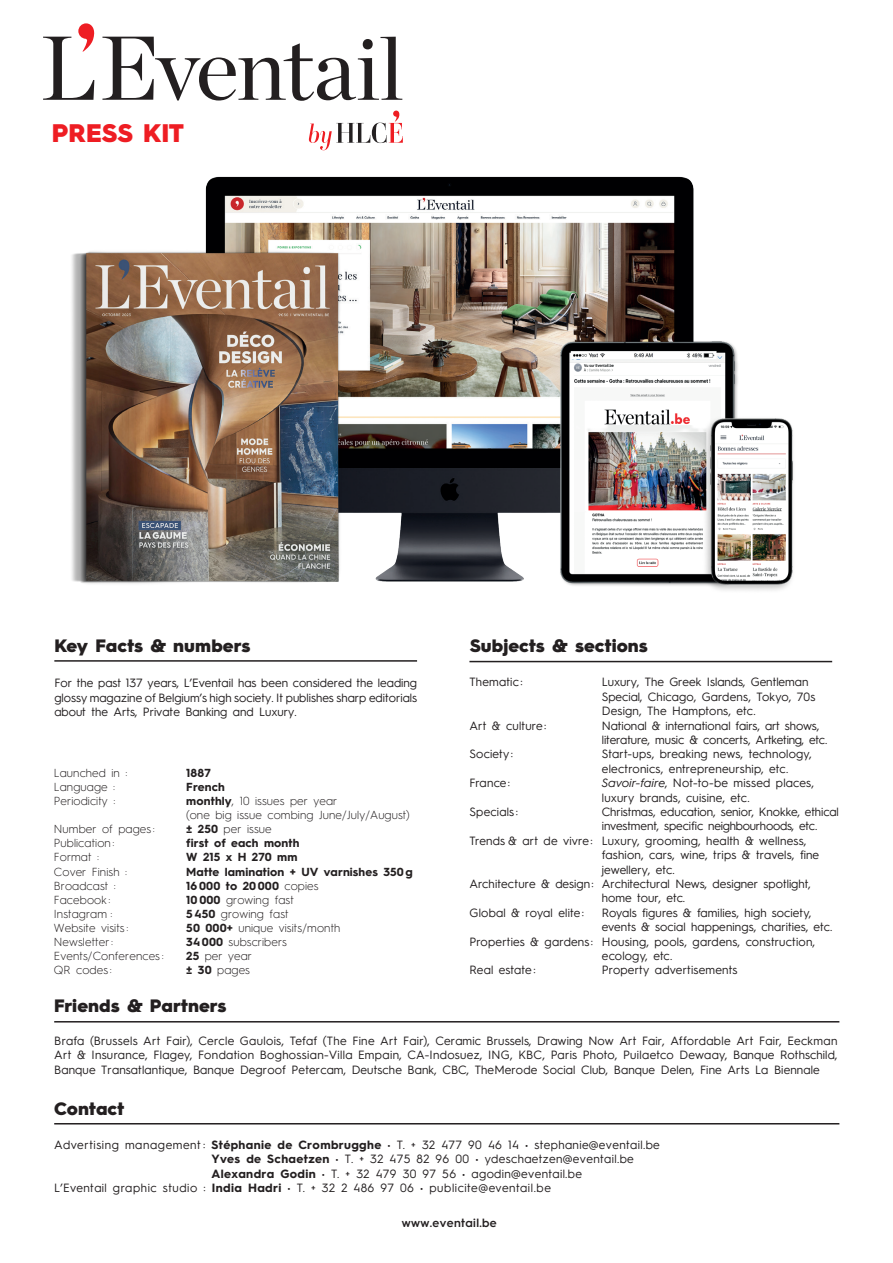
<style>
.page{position:relative;width:893px;height:1263px;background:#fff}
.page>*{position:absolute;margin:0;border:0;box-sizing:border-box;transform-origin:0 0}
.t1{font:900 25.5px "Hurme Geometric Sans 3";letter-spacing:.005em;color:#ee1d23}
.t2{font:900 18px "Hurme Geometric Sans 3";letter-spacing:.005em;color:#231f20}
.t3{font:12px/14.4px "Hurme Geometric Sans 3";letter-spacing:.01em;color:#231f20}
.t4{font:12px "Hurme Geometric Sans 3";letter-spacing:.03em;color:#231f20}
.t5{font:12px "Hurme Geometric Sans 3";letter-spacing:.04em;color:#231f20}
.t6{font:12px "Hurme Geometric Sans 3";letter-spacing:-.02em;color:#231f20}
.t7{font:600 12px "Hurme Geometric Sans 3";letter-spacing:.03em;color:#231f20}
.t8{font:300 11.7px/14.1px "Hurme Geometric Sans 3";letter-spacing:.01em;color:#231f20}
.t9{font:700 11.7px "Hurme Geometric Sans 3";letter-spacing:.01em;color:#231f20}
.s1{font-style:italic}
.s2{font-weight:700}
.s3{font-weight:300}
</style>
<div class="page">
<img style="left:205px;top:98px;width:489px;height:133px">
<img style="left:72px;top:231px;width:267px;height:353px">
<hr style="left:54px;top:660px;width:363px;height:2px;background:#231f20">
<hr style="left:469px;top:661px;width:363px;height:1px;background:#231f20">
<hr style="left:54px;top:1021px;width:785px;height:1px;background:#231f20">
<hr style="left:54px;top:1123px;width:785px;height:1px;background:#231f20">
<img style="left:339px;top:230px;width:399px;height:356px">
<img style="left:677px;top:387px;width:117px;height:204px">
<svg style="left:102px;top:37px;width:300px;height:64px"></svg>
<svg style="left:43px;top:23px;width:52px;height:77px"></svg>
<svg style="left:309px;top:111px;width:94px;height:39px"></svg>
<h1 class="t1" style="left:52px;top:116px;width:133px">PRESS KIT</h1>
<h2 class="t2" style="left:54px;top:633px;width:198px">Key Facts &amp; numbers</h2>
<h2 class="t2" style="left:470px;top:633px;width:179px">Subjects &amp; sections</h2>
<p class="t3" style="left:54px;top:675px;width:364px;text-align:justify">For the past 137 years, L’Eventail has been considered the leading glossy magazine of Belgium’s high society. It publishes sharp editorials about the Arts, Private Banking and Luxury.</p>
<p class="t3" style="left:469px;top:674px;width:55px">Thematic:</p>
<p class="t3" style="left:602px;top:674px;width:215px">Luxury, The Greek Islands, Gentleman<br>Special, Chicago, Gardens, Tokyo, 70s<br>Design, The Hamptons, etc.</p>
<p class="t3" style="left:469px;top:717px;width:79px">Art &amp; culture:</p>
<p class="t3" style="left:602px;top:717px;width:227px">National &amp; international fairs, art shows, literature, music &amp; concerts, Artketing, etc.</p>
<p class="t3" style="left:469px;top:746px;width:45px">Society:</p>
<p class="t3" style="left:602px;top:746px;width:211px">Start-ups, breaking news, technology, electronics, entrepreneurship, etc.</p>
<p class="t3" style="left:469px;top:775px;width:42px">France:</p>
<p class="t3" style="left:602px;top:775px;width:214px"><span class="s1">Savoir-faire</span>, Not-to-be missed places, luxury brands, cuisine, etc.</p>
<p class="t3" style="left:469px;top:804px;width:50px">Specials:</p>
<p class="t3" style="left:602px;top:804px;width:238px">Christmas, education, senior, Knokke, ethical</p>
<p class="t6" style="left:602px;top:818px;width:217px">investment, specific neighbourhoods, etc.</p>
<p class="t3" style="left:469px;top:832px;width:339px">Trends &amp; art de vivre: Luxury, grooming, health &amp; wellness,</p>
<p class="t3" style="left:602px;top:847px;width:219px">fashion, cars, wine, trips &amp; travels, fine</p>
<p class="t3" style="left:602px;top:861px;width:74px">jewellery, etc.</p>
<p class="t3" style="left:469px;top:876px;width:343px">Architecture &amp; design: Architectural News, designer spotlight,</p>
<p class="t3" style="left:602px;top:890px;width:85px">home tour, etc.</p>
<p class="t3" style="left:469px;top:904px;width:116px">Global &amp; royal elite:</p>
<p class="t3" style="left:602px;top:904px;width:211px">Royals figures &amp; families, high society,</p>
<p class="t3" style="left:602px;top:919px;width:232px">events &amp; social happenings, charities, etc.</p>
<p class="t3" style="left:469px;top:933px;width:347px">Properties &amp; gardens: Housing, pools, gardens, construction,</p>
<p class="t3" style="left:602px;top:948px;width:72px">ecology, etc.</p>
<p class="t3" style="left:469px;top:962px;width:68px">Real estate:</p>
<p class="t3" style="left:602px;top:962px;width:137px">Property advertisements</p>
<p class="t8" style="left:54px;top:765px;width:75px">Launched in :</p>
<p class="t9" style="left:186px;top:765px;width:26px">1887</p>
<p class="t8" style="left:54px;top:779px;width:63px">Language :</p>
<p class="t9" style="left:186px;top:779px;width:40px">French</p>
<p class="t8" style="left:54px;top:793px;width:63px">Periodicity :</p>
<p class="t8" style="left:186px;top:793px;width:225px"><span class="s2">monthly</span>, 10 issues per year<br>(one big issue combing June/July/August)</p>
<p class="t8" style="left:54px;top:821px;width:102px">Number of pages :</p>
<p class="t8" style="left:186px;top:821px;width:87px"><span class="s2">± 250</span> per issue</p>
<p class="t8" style="left:54px;top:836px;width:62px">Publication :</p>
<p class="t9" style="left:186px;top:835px;width:115px">first of each month</p>
<p class="t8" style="left:54px;top:850px;width:47px">Format :</p>
<p class="t9" style="left:186px;top:849px;width:113px">W 215 x H 270 mm</p>
<p class="t8" style="left:54px;top:864px;width:75px">Cover Finish :</p>
<p class="t9" style="left:186px;top:863px;width:228px">Matte lamination + UV varnishes 350g</p>
<p class="t8" style="left:54px;top:878px;width:63px">Broadcast :</p>
<p class="t9" style="left:186px;top:877px;width:134px">16000 to 20000 <span class="s3">copies</span></p>
<p class="t8" style="left:54px;top:892px;width:58px">Facebook :</p>
<p class="t8" style="left:186px;top:892px;width:109px"><span class="s2">10000</span> growing fast</p>
<p class="t8" style="left:54px;top:906px;width:60px">Instagram :</p>
<p class="t8" style="left:186px;top:906px;width:104px"><span class="s2">5450</span> growing fast</p>
<p class="t8" style="left:54px;top:920px;width:76px">Website visits :</p>
<p class="t8" style="left:186px;top:920px;width:156px"><span class="s2">50 000+</span> unique visits/month</p>
<p class="t8" style="left:54px;top:934px;width:61px">Newsletter:</p>
<p class="t8" style="left:186px;top:934px;width:102px"><span class="s2">34000</span> subscribers</p>
<p class="t8" style="left:54px;top:948px;width:111px">Events/Conferences :</p>
<p class="t8" style="left:186px;top:948px;width:67px"><span class="s2">25</span> per year</p>
<p class="t8" style="left:54px;top:962px;width:59px">QR codes :</p>
<p class="t8" style="left:186px;top:962px;width:65px"><span class="s2">± 30</span> pages</p>
<h2 class="t2" style="left:54px;top:993px;width:174px">Friends &amp; Partners</h2>
<p class="t3" style="left:54px;top:1033px;width:785px;text-align:justify">Brafa (Brussels Art Fair), Cercle Gaulois, Tefaf (The Fine Art Fair), Ceramic Brussels, Drawing Now Art Fair, Affordable Art Fair, Eeckman Art &amp; Insurance, Flagey, Fondation Boghossian-Villa Empain, CA-Indosuez, ING, KBC, Paris Photo, Puilaetco Dewaay, Banque Rothschild, Banque Transatlantique, Banque Degroof Petercam, Deutsche Bank, CBC, TheMerode Social Club, Banque Delen, Fine Arts La Biennale</p>
<h2 class="t2" style="left:54px;top:1095px;width:72px">Contact</h2>
<p class="t4" style="left:54px;top:1136px;width:607px">Advertising management : <span class="s2">Stéphanie de Crombrugghe</span> • T. + 32 477 90 46 14 • stephanie@eventail.be</p>
<p class="t4" style="left:211px;top:1150px;width:424px"><span class="s2">Yves de Schaetzen</span> • T. + 32 475 82 96 00 • ydeschaetzen@eventail.be</p>
<p class="t4" style="left:211px;top:1165px;width:372px"><span class="s2">Alexandra Godin</span> • T. + 32 479 30 97 56 • agodin@eventail.be</p>
<p class="t5" style="left:54px;top:1179px;width:498px">L’Eventail graphic studio : <span class="s2">India Hadri</span> • T. + 32 2 486 97 06 • publicite@eventail.be</p>
<p class="t7" style="left:402px;top:1214px;width:96px">www.eventail.be</p>
</div>
